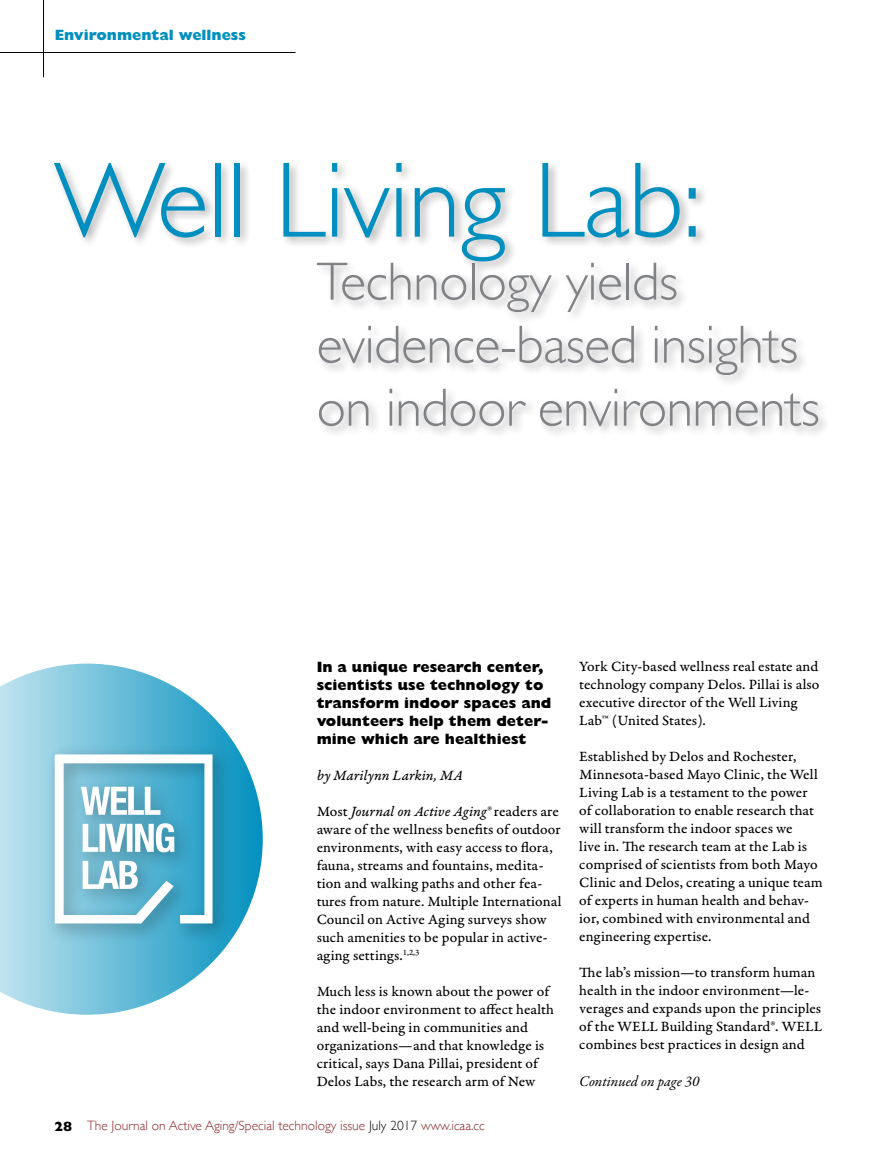
<style>
.page{position:relative;width:878px;height:1161px;background:#fff}
.page>*{position:absolute;margin:0;border:0;box-sizing:border-box;transform-origin:0 0}
.t1{font:300 108px "Gill Sans";letter-spacing:-.01em;color:#008fbe}
.t2{font:300 54px/63px "Gill Sans";letter-spacing:-.01em;color:#808285}
.t3{font:15px/18px "Garamond Premr Pro Capt";letter-spacing:.005em;color:#000}
.t4{font:800 15px/18px "Gill Sans";color:#000}
.t5{font:15px "Garamond Premr Pro It Capt";color:#000}
.t6{font:800 15px "Gill Sans";color:#008fbe}
.t7{font:italic 15px "Garamond Premr Pro";letter-spacing:-.005em;color:#000}
.t8{font:300 13.5px "Gill Sans";color:#8a2529}
.s1{font-family:"Garamond Premr Pro Capt"}
.s2{font-weight:800;color:#000}
.s3{color:#000}
</style>
<div class="page">
<svg style="left:0;top:664px;width:263px;height:351px"></svg>
<div style="left:51px;top:160px;width:779px;height:279px;background:#000;opacity:.3"></div>
<hr style="left:0;top:52px;width:295px;height:1px;background:#000">
<hr style="left:43px;top:0;width:1px;height:77px;background:#000">
<div style="left:44px;top:744px;width:189px;height:199px;background:#000;opacity:.3"></div>
<svg style="left:55px;top:754px;width:157px;height:169px"></svg>
<p class="t6" style="left:55px;top:26px;width:193px">Environmental wellness</p>
<h1 class="t1" style="left:54px;top:116px;width:649px">Well Living Lab:</h1>
<h2 class="t2" style="left:316px;top:248px;width:504px">Technology yields evidence-based insights on indoor environments</h2>
<p class="t4" style="left:316px;top:658px;width:236px">In a unique research center, scientists use technology to transform indoor spaces and volunteers help them deter&shy;mine which are healthiest</p>
<p class="t5" style="left:316px;top:766px;width:148px">by Marilynn Larkin, MA</p>
<p class="t5" style="left:316px;top:802px;width:244px"><span class="s1">Most</span> Journal on Active Aging® <span class="s1">readers are</span></p>
<p class="t3" style="left:316px;top:820px;width:246px">aware of the wellness benefits of outdoor environments, with easy access to flora, fauna, streams and fountains, medita&shy;tion and walking paths and other fea&shy;tures from nature. Multiple International Council on Active Aging surveys show such amenities to be popular in active&shy;aging settings.<sup>1,2,3</sup></p>
<p class="t3" style="left:316px;top:982px;width:239px">Much less is known about the power of the indoor environment to affect health and well-being in communities and organizations—and that knowledge is critical, says Dana Pillai, president of Delos Labs, the research arm of New</p>
<p class="t8" style="left:54px;top:1115px;width:432px"><span class="s2">28</span> The Journal on Active Aging/Special technology issue <span class="s3">July 2017</span> www.icaa.cc</p>
<p class="t3" style="left:579px;top:658px;width:241px">York City-based wellness real estate and technology company Delos. Pillai is also executive director of the Well Living Lab™ (United States).</p>
<p class="t3" style="left:579px;top:748px;width:245px">Established by Delos and Rochester, Minnesota-based Mayo Clinic, the Well Living Lab is a testament to the power of collaboration to enable research that will transform the indoor spaces we<br>live in. The research team at the Lab is comprised of scientists from both Mayo Clinic and Delos, creating a unique team of experts in human health and behav&shy;ior, combined with environmental and engineering expertise.</p>
<p class="t3" style="left:579px;top:964px;width:244px">The lab’s mission—to transform human health in the indoor environment—le&shy;verages and expands upon the principles of the WELL Building Standard®. WELL combines best practices in design and</p>
<p class="t7" style="left:579px;top:1072px;width:122px">Continued on page 30</p>
</div>
